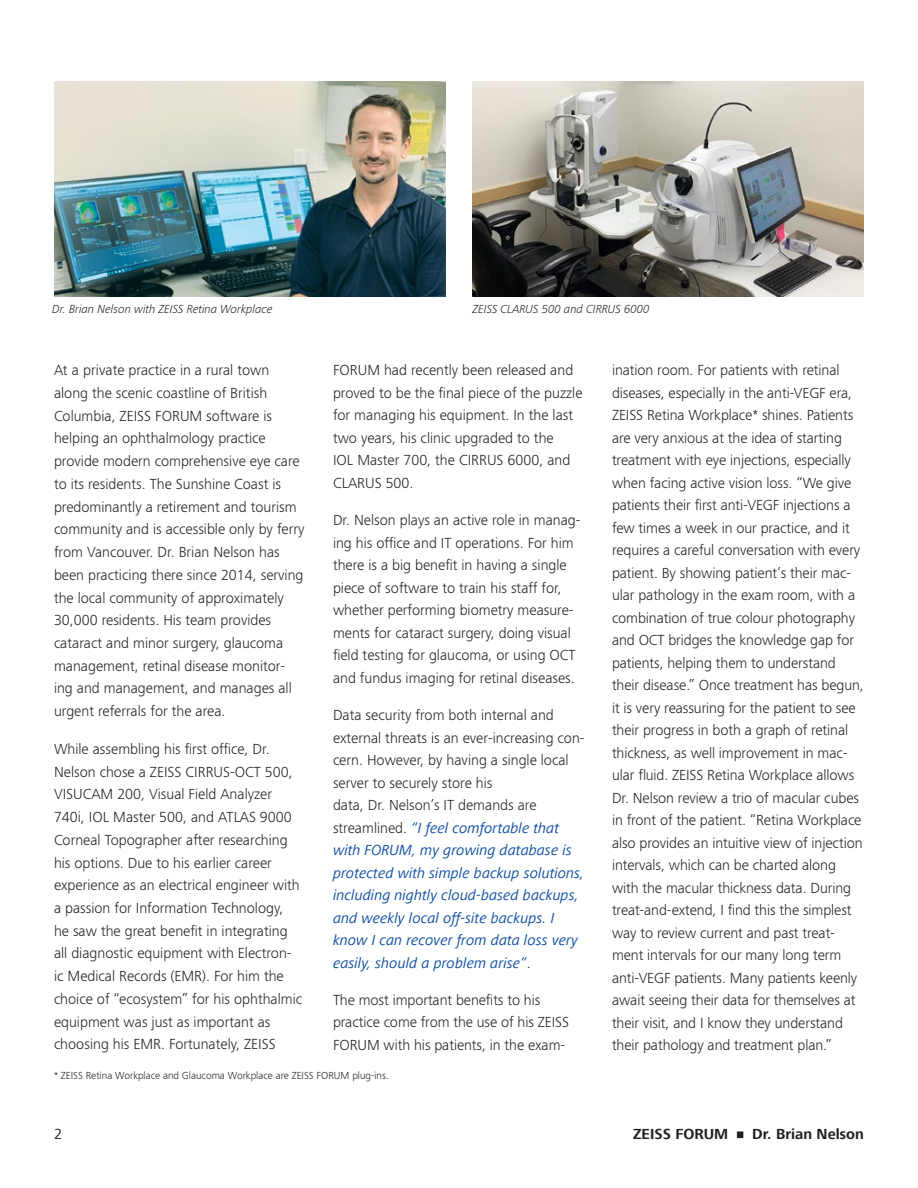
<style>
.page{position:relative;width:918px;height:1188px;background:#fff}
.page>*{position:absolute;margin:0;border:0;box-sizing:border-box;transform-origin:0 0}
.t1{font:300 15px/22.5px "ZEISS Frutiger Next W1 G";color:#231f20}
.t2{font:italic 15px/22.5px "ZEISS Frutiger Next W1 G";color:#0d4da1}
.t3{font:700 15px "ZEISS Frutiger Next W1 G";color:#231f20}
.t4{font:15px "ZEISS Frutiger Next W1 G";color:#231f20}
.t5{font:italic 300 12px "ZEISS Frutiger Next W1 G";color:#231f20}
.t6{font:300 10.5px "ZEISS Frutiger Next W1 G";color:#231f20}
.s1{font-weight:300;font-style:normal;color:#231f20}
.s2{font-weight:300}
</style>
<div class="page">
<img style="left:54px;top:81px;width:392px;height:216px">
<img style="left:472px;top:81px;width:392px;height:216px">
<p class="t5" style="left:52px;top:301px;width:222px">Dr. Brian Nelson with ZEISS Retina Workplace</p>
<p class="t5" style="left:472px;top:301px;width:178px">ZEISS CLARUS 500 and CIRRUS 6000</p>
<p class="t1" style="left:54px;top:358px;width:252px">At a private practice in a rural town along the scenic coastline of British Columbia, ZEISS FORUM software is helping an ophthalmology practice provide modern comprehensive eye care to its residents. The Sunshine Coast is predominantly a retirement and tourism community and is accessible only by ferry from Vancouver. Dr. Brian Nelson has been practicing there since 2014, serving the local community of approximately 30,000 residents. His team provides cataract and minor surgery, glaucoma management, retinal disease monitor&shy;ing and management, and manages all urgent referrals for the area.</p>
<p class="t1" style="left:54px;top:737px;width:250px">While assembling his first office, Dr.<br>Nelson chose a ZEISS CIRRUS-OCT 500, VISUCAM 200, Visual Field Analyzer 740i, IOL Master 500, and ATLAS 9000<br>Corneal Topographer after researching his options. Due to his earlier career experience as an electrical engineer with a passion for Information Technology,<br>he saw the great benefit in integrating all diagnostic equipment with Electron&shy;ic Medical Records (EMR). For him the choice of “ecosystem” for his ophthalmic equipment was just as important as choosing his EMR. Fortunately, ZEISS</p>
<p class="t1" style="left:333px;top:358px;width:251px">FORUM had recently been released and proved to be the final piece of the puzzle for managing his equipment. In the last two years, his clinic upgraded to the<br>IOL Master 700, the CIRRUS 6000, and CLARUS 500.</p>
<p class="t1" style="left:333px;top:508px;width:249px">Dr. Nelson plays an active role in manag&shy;ing his office and IT operations. For him there is a big benefit in having a single piece of software to train his staff for, whether performing biometry measure&shy;ments for cataract surgery, doing visual field testing for glaucoma, or using OCT and fundus imaging for retinal diseases.</p>
<p class="t2" style="left:333px;top:704px;width:253px"><span class="s1">Data security from both internal and external threats is an ever-increasing con&shy;cern. However, by having a single local server to securely store his<br>data, Dr. Nelson’s IT demands are streamlined.</span> “I feel comfortable that with FORUM, my growing database is protected with simple backup solutions, including nightly cloud-based backups, and weekly local off-site backups. I know I can recover from data loss very easily, should a problem arise”<span class="s1">.</span></p>
<p class="t1" style="left:333px;top:988px;width:238px">The most important benefits to his practice come from the use of his ZEISS<br>FORUM with his patients, in the exam-</p>
<p class="t6" style="left:54px;top:1068px;width:336px">* ZEISS Retina Workplace and Glaucoma Workplace are ZEISS FORUM plug-ins.</p>
<p class="t1" style="left:612px;top:358px;width:253px">ination room. For patients with retinal diseases, especially in the anti-VEGF era, ZEISS Retina Workplace* shines. Patients are very anxious at the idea of starting treatment with eye injections, especially when facing active vision loss. “We give patients their first anti-VEGF injections a few times a week in our practice, and it requires a careful conversation with every patient. By showing patient’s their mac&shy;ular pathology in the exam room, with a combination of true colour photography and OCT bridges the knowledge gap for patients, helping them to understand their disease.” Once treatment has begun, it is very reassuring for the patient to see their progress in both a graph of retinal thickness, as well improvement in mac&shy;ular fluid. ZEISS Retina Workplace allows Dr. Nelson review a trio of macular cubes in front of the patient. “Retina Workplace also provides an intuitive view of injection intervals, which can be charted along with the macular thickness data. During treat-and-extend, I find this the simplest way to review current and past treat&shy;ment intervals for our many long term anti-VEGF patients. Many patients keenly await seeing their data for themselves at their visit, and I know they understand their pathology and treatment plan.”</p>
<p class="t4" style="left:54px;top:1126px;width:10px">2</p>
<p class="t3" style="left:633px;top:1126px;width:232px">ZEISS FORUM <span class="s2">•</span> Dr. Brian Nelson</p>
</div>
